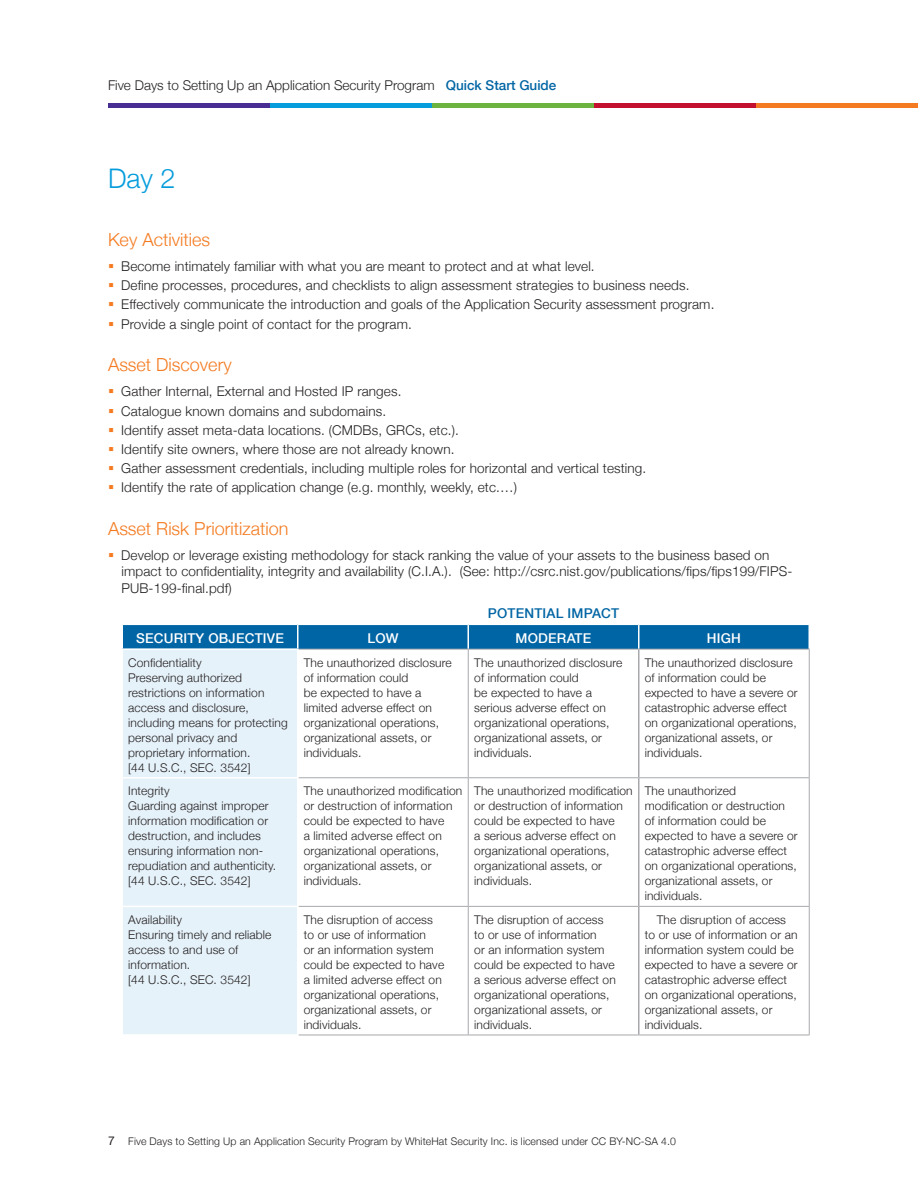
<style>
.page{position:relative;width:918px;height:1188px;background:#fff}
.page>*{position:absolute;margin:0;border:0;box-sizing:border-box;transform-origin:0 0}
.t1{font:300 27px "Helvetica Neue";color:#069ddc}
.t2{font:300 18px "Helvetica Neue";color:#f47b21}
.t3{font:300 13.5px/16.2px "Helvetica Neue";letter-spacing:.01em;color:#231f20}
.Table_Head{font:500 13.5px "Helvetica Neue";letter-spacing:.015em;color:#fff}
.Table_Head-2{font:500 13.5px "Helvetica Neue";letter-spacing:.015em;color:#0065a4}
.Table_Copy{font:300 12px/15px "Helvetica Neue";letter-spacing:.01em;color:#231f20}
.t4{font:300 10.5px "Helvetica Neue";letter-spacing:.01em;color:#231f20}
.s1{font-weight:500;color:#0065a4}
.s2{color:#f47b21}
.s3{font-weight:400;font-size:12px}
</style>
<div class="page">
<hr style="left:108px;top:104px;width:162px;height:4px;background:#482e92">
<hr style="left:270px;top:104px;width:162px;height:4px;background:#069ddc">
<hr style="left:432px;top:104px;width:162px;height:4px;background:#6cb43f">
<hr style="left:594px;top:104px;width:162px;height:4px;background:#c3102f">
<hr style="left:756px;top:104px;width:162px;height:4px;background:#f47b21">
<div style="left:123px;top:650px;width:174px;height:384px;background:#e6f2fa"></div>
<svg style="left:298px;top:650px;width:511px;height:385px"></svg>
<svg style="left:122px;top:624px;width:686px;height:25px;background:#0f6da8"></svg>
<hr style="left:638px;top:650px;width:1px;height:127px;background:#a8a9ad">
<hr style="left:638px;top:778px;width:1px;height:128px;background:#a8a9ad">
<hr style="left:638px;top:907px;width:1px;height:128px;background:#a8a9ad">
<hr style="left:298px;top:649px;width:170px;height:1px;background:#a8a9ad">
<hr style="left:468px;top:650px;width:1px;height:127px;background:#a8a9ad">
<hr style="left:298px;top:777px;width:170px;height:1px;background:#a8a9ad">
<hr style="left:468px;top:778px;width:1px;height:128px;background:#a8a9ad">
<hr style="left:298px;top:906px;width:170px;height:1px;background:#a8a9ad">
<hr style="left:468px;top:907px;width:1px;height:128px;background:#a8a9ad">
<hr style="left:298px;top:1035px;width:170px;height:1px;background:#a8a9ad">
<hr style="left:468px;top:649px;width:171px;height:1px;background:#a8a9ad">
<hr style="left:639px;top:649px;width:171px;height:1px;background:#a8a9ad">
<hr style="left:809px;top:650px;width:1px;height:127px;background:#a8a9ad">
<hr style="left:468px;top:777px;width:171px;height:1px;background:#a8a9ad">
<hr style="left:639px;top:777px;width:171px;height:1px;background:#a8a9ad">
<hr style="left:809px;top:778px;width:1px;height:128px;background:#a8a9ad">
<hr style="left:468px;top:906px;width:171px;height:1px;background:#a8a9ad">
<hr style="left:639px;top:906px;width:171px;height:1px;background:#a8a9ad">
<hr style="left:809px;top:907px;width:1px;height:128px;background:#a8a9ad">
<hr style="left:468px;top:1035px;width:171px;height:1px;background:#a8a9ad">
<hr style="left:639px;top:1035px;width:171px;height:1px;background:#a8a9ad">
<hr style="left:122px;top:648px;width:176px;height:2px;background:#fff">
<hr style="left:122px;top:777px;width:176px;height:2px;background:#fff">
<hr style="left:122px;top:906px;width:176px;height:1px;background:#fff">
<p class="t3" style="left:108px;top:76px;width:450px">Five Days to Setting Up an Application Security Program <span class="s1">Quick Start Guide</span></p>
<h1 class="t1" style="left:108px;top:157px;width:69px">Day 2</h1>
<h2 class="t2" style="left:108px;top:225px;width:104px">Key Activities</h2>
<p class="t3" style="left:108px;top:257px;width:488px"><span class="s2">▪</span> Become intimately familiar with what you are meant to protect and at what level.</p>
<p class="t3" style="left:108px;top:276px;width:583px"><span class="s2">▪</span> Define processes, procedures, and checklists to align assessment strategies to business needs.</p>
<p class="t3" style="left:108px;top:296px;width:608px"><span class="s2">▪</span> Effectively communicate the introduction and goals of the Application Security assessment program.</p>
<p class="t3" style="left:108px;top:315px;width:305px"><span class="s2">▪</span> Provide a single point of contact for the program.</p>
<h2 class="t2" style="left:108px;top:350px;width:125px">Asset Discovery</h2>
<p class="t3" style="left:108px;top:383px;width:295px"><span class="s2">▪</span> Gather Internal, External and Hosted IP ranges.</p>
<p class="t3" style="left:108px;top:402px;width:280px"><span class="s2">▪</span> Catalogue known domains and subdomains.</p>
<p class="t3" style="left:108px;top:421px;width:352px"><span class="s2">▪</span> Identify asset meta-data locations. (CMDBs, GRCs, etc.).</p>
<p class="t3" style="left:108px;top:440px;width:348px"><span class="s2">▪</span> Identify site owners, where those are not already known.</p>
<p class="t3" style="left:108px;top:459px;width:540px"><span class="s2">▪</span> Gather assessment credentials, including multiple roles for horizontal and vertical testing.</p>
<p class="t3" style="left:108px;top:479px;width:411px"><span class="s2">▪</span> Identify the rate of application change (e.g. monthly, weekly, etc.…)</p>
<h2 class="t2" style="left:108px;top:514px;width:182px">Asset Risk Prioritization</h2>
<p class="t3" style="left:122px;top:546px;width:672px;text-indent:-14px"><span class="s2">▪</span> Develop or leverage existing methodology for stack ranking the value of your assets to the business based on impact to confidentiality, integrity and availability (C.I.A.). (See: http://csrc.nist.gov/publications/fips/fips199/FIPS-<br>PUB-199-final.pdf)</p>
<p class="Table_Head-2" style="left:488px;top:602px;width:133px">POTENTIAL IMPACT</p>
<p class="Table_Head" style="left:136px;top:628px;width:149px">SECURITY OBJECTIVE</p>
<p class="Table_Head" style="left:367px;top:628px;width:33px">LOW</p>
<p class="Table_Head" style="left:516px;top:628px;width:77px">MODERATE</p>
<p class="Table_Head" style="left:707px;top:628px;width:36px">HIGH</p>
<p class="Table_Copy" style="left:128px;top:654px;width:161px">Confidentiality<br>Preserving authorized restrictions on information access and disclosure, including means for protecting personal privacy and proprietary information.<br>[44 U.S.C., SEC. 3542]</p>
<p class="Table_Copy" style="left:304px;top:654px;width:150px">The unauthorized disclosure of information could<br>be expected to have a limited adverse effect on organizational operations, organizational assets, or individuals.</p>
<p class="Table_Copy" style="left:474px;top:654px;width:150px">The unauthorized disclosure of information could<br>be expected to have a serious adverse effect on organizational operations, organizational assets, or individuals.</p>
<p class="Table_Copy" style="left:645px;top:654px;width:154px">The unauthorized disclosure of information could be expected to have a severe or catastrophic adverse effect on organizational operations, organizational assets, or individuals.</p>
<p class="Table_Copy" style="left:128px;top:783px;width:149px">Integrity<br>Guarding against improper information modification or destruction, and includes ensuring information non&shy;repudiation and authenticity. [44 U.S.C., SEC. 3542]</p>
<p class="Table_Copy" style="left:304px;top:783px;width:160px">The unauthorized modification or destruction of information could be expected to have<br>a limited adverse effect on organizational operations, organizational assets, or individuals.</p>
<p class="Table_Copy" style="left:474px;top:783px;width:160px">The unauthorized modification or destruction of information could be expected to have<br>a serious adverse effect on organizational operations, organizational assets, or individuals.</p>
<p class="Table_Copy" style="left:645px;top:783px;width:154px">The unauthorized modification or destruction of information could be expected to have a severe or catastrophic adverse effect on organizational operations, organizational assets, or individuals.</p>
<p class="Table_Copy" style="left:128px;top:912px;width:145px">Availability<br>Ensuring timely and reliable access to and use of information.<br>[44 U.S.C., SEC. 3542]</p>
<p class="Table_Copy" style="left:304px;top:912px;width:142px">The disruption of access to or use of information<br>or an information system could be expected to have a limited adverse effect on organizational operations, organizational assets, or individuals.</p>
<p class="Table_Copy" style="left:474px;top:912px;width:143px">The disruption of access to or use of information<br>or an information system could be expected to have a serious adverse effect on organizational operations, organizational assets, or individuals.</p>
<p class="Table_Copy" style="left:645px;top:912px;width:154px;text-indent:12px">The disruption of access to or use of information or an information system could be expected to have a severe or catastrophic adverse effect on organizational operations, organizational assets, or individuals.</p>
<p class="t4" style="left:108px;top:1133px;width:570px"><span class="s3">7</span> Five Days to Setting Up an Application Security Program by WhiteHat Security Inc. is licensed under CC BY-NC-SA 4.0</p>
</div>
